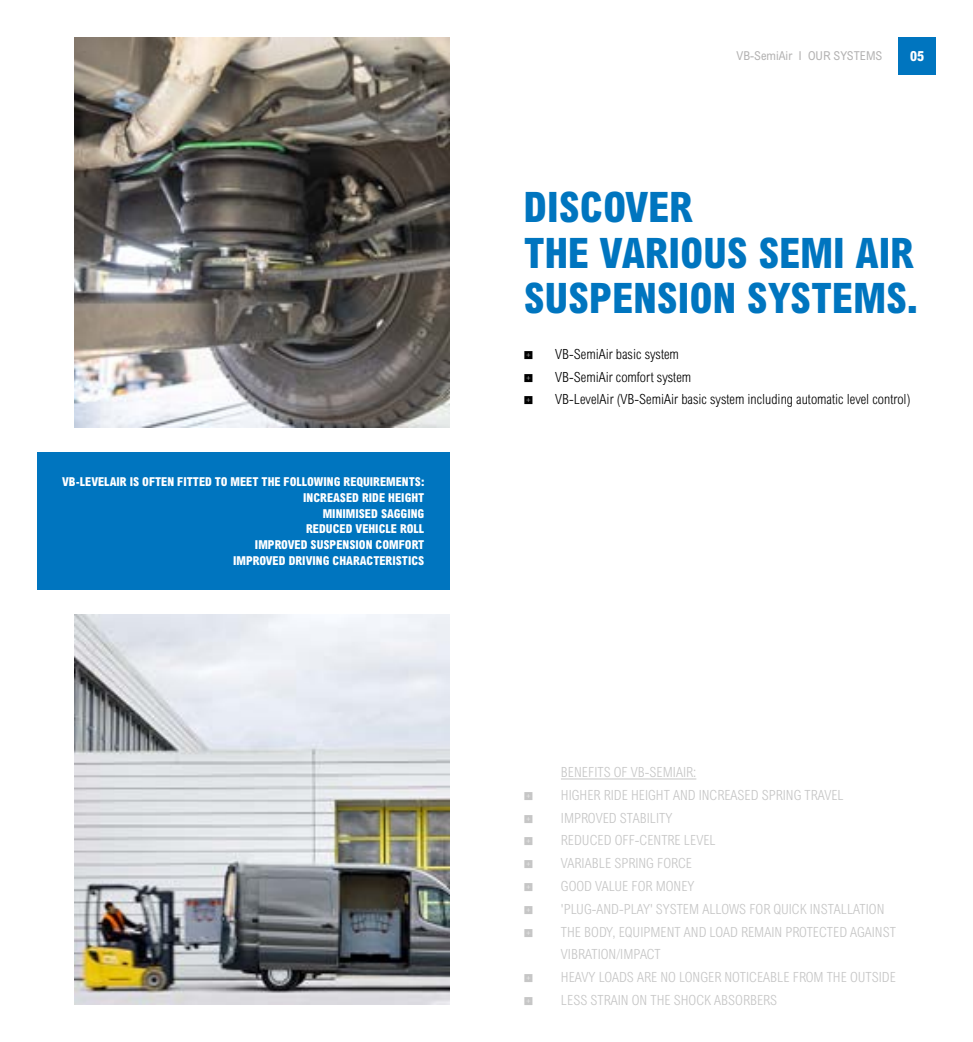
<style>
.page{position:relative;width:973px;height:1042px;background:#fff}
.page>*{position:absolute;margin:0;border:0;box-sizing:border-box;transform-origin:0 0}
.t1{font:800 condensed 42px/45.5px "Arial MT Std";color:#0075bf}
.t2{font:300 condensed 14px/22.8px "Arial MT Std";color:#c6c6c6}
.t3{font:300 condensed 14px/22.8px "Arial MT Std";color:#000}
.t4{font:800 condensed 14px "Arial MT Std";color:#fff}
.t5{font:800 condensed 12.25px/15.8px "Arial MT Std";color:#fff;text-align:right}
.t6{font:condensed 12.25px "Arial MT Std";color:#b3b2b2}
</style>
<div class="page">
<div style="left:898px;top:37px;width:37px;height:37px;background:#0075bf"></div>
<img style="left:74px;top:614px;width:375px;height:391px">
<img style="left:74px;top:37px;width:375px;height:390px">
<div style="left:37px;top:452px;width:412px;height:137px;background:#0075bf"></div>
<hr style="left:561px;top:778px;width:135px;height:1px;background:#c6c6c6">
<p class="t5" style="left:62px;top:474px;width:364px">VB-LEVELAIR IS OFTEN FITTED TO MEET THE FOLLOWING REQUIREMENTS:<br>INCREASED RIDE HEIGHT<br>MINIMISED SAGGING<br>REDUCED VEHICLE ROLL<br>IMPROVED SUSPENSION COMFORT<br>IMPROVED DRIVING CHARACTERISTICS</p>
<p class="t6" style="left:736px;top:48px;width:147px">VB-SemiAir I OUR SYSTEMS</p>
<p class="t4" style="left:909px;top:47px;width:15px">05</p>
<h1 class="t1" style="left:523px;top:184px;width:397px">DISCOVER<br>THE VARIOUS SEMI AIR<br>SUSPENSION SYSTEMS.</h1>
<p class="t3" style="left:555px;top:343px;width:357px">VB-SemiAir basic system<br>VB-SemiAir comfort system<br>VB-LevelAir (VB-SemiAir basic system including automatic level control)</p>
<p class="t2" style="left:561px;top:761px;width:336px">BENEFITS OF VB-SEMIAIR:<br>HIGHER RIDE HEIGHT AND INCREASED SPRING TRAVEL IMPROVED STABILITY<br>REDUCED OFF-CENTRE LEVEL<br>VARIABLE SPRING FORCE<br>GOOD VALUE FOR MONEY<br>'PLUG-AND-PLAY' SYSTEM ALLOWS FOR QUICK INSTALLATION THE BODY, EQUIPMENT AND LOAD REMAIN PROTECTED AGAINST VIBRATION/IMPACT<br>HEAVY LOADS ARE NO LONGER NOTICEABLE FROM THE OUTSIDE LESS STRAIN ON THE SHOCK ABSORBERS</p>
</div>
